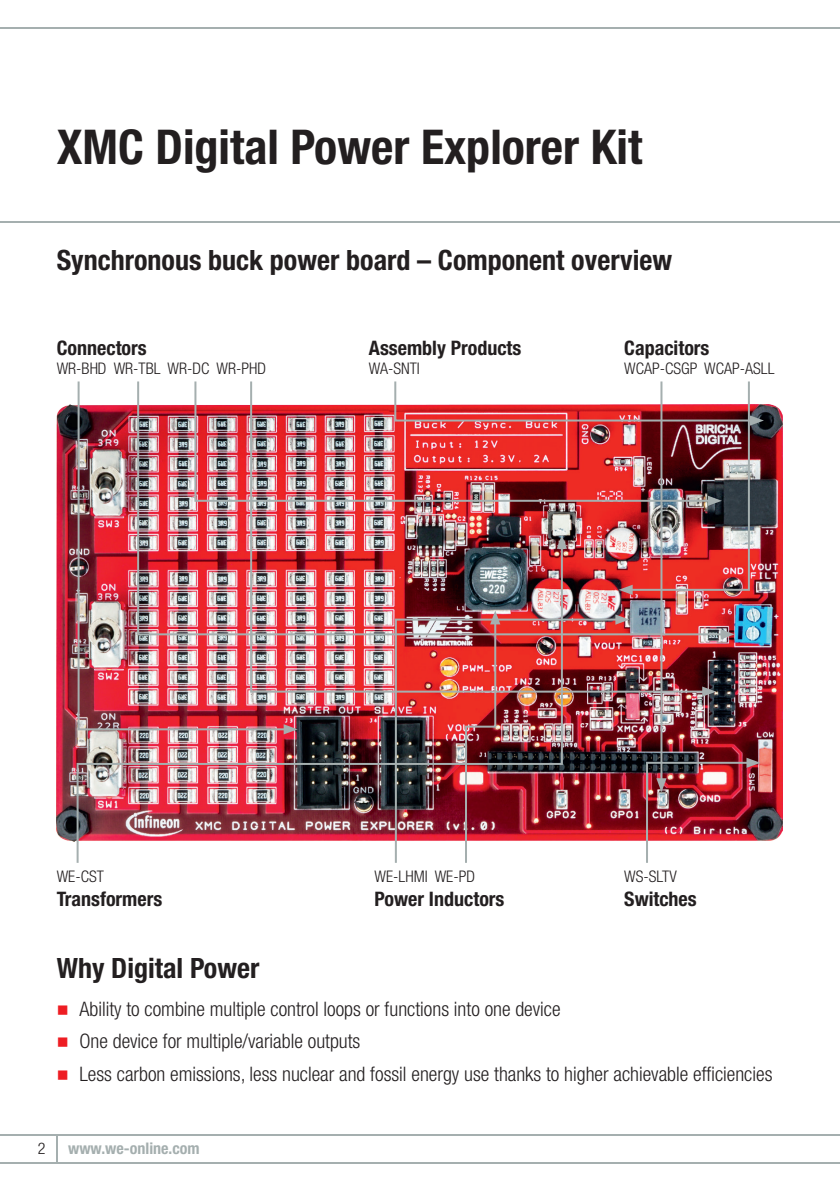
<style>
.page{position:relative;width:840px;height:1191px;background:#fff}
.page>*{position:absolute;margin:0;border:0;box-sizing:border-box;transform-origin:0 0}
.t1{font:700 condensed 48px "Helvetica Neue LT Pro";color:#231f20}
.t2{font:700 condensed 28px "Helvetica Neue LT Pro";color:#231f20}
.t3{font:300 condensed 20px/32px "Helvetica Neue LT Pro";color:#231f20}
.t4{font:700 condensed 20px "Helvetica Neue LT Pro";color:#231f20}
.t5{font:300 condensed 16px "Helvetica Neue LT Pro";color:#231f20}
.t6{font:700 condensed 16px "Helvetica Neue LT Pro";color:#a5afaf}
</style>
<div class="page">
<hr style="left:0;top:27px;width:839px;height:1px;background:#a5afaf">
<hr style="left:0;top:221px;width:839px;height:2px;background:#a5afaf">
<hr style="left:0;top:1162px;width:839px;height:2px;background:#a5afaf">
<hr style="left:0;top:1134px;width:839px;height:1px;background:#a5afaf">
<hr style="left:57px;top:1134px;width:1px;height:30px;background:#a5afaf">
<img style="left:57px;top:405px;width:724px;height:436px">
<img style="left:77px;top:381px;width:59px;height:163px">
<img style="left:136px;top:381px;width:589px;height:255px">
<svg style="left:720px;top:629px;width:14px;height:10px"></svg>
<img style="left:193px;top:381px;width:56px;height:122px">
<img style="left:249px;top:381px;width:458px;height:312px">
<svg style="left:701px;top:686px;width:14px;height:10px"></svg>
<hr style="left:660px;top:381px;width:2px;height:400px;background:#a5afaf">
<img style="left:76px;top:544px;width:487px;height:319px">
<img style="left:393px;top:381px;width:370px;height:214px">
<img style="left:393px;top:617px;width:227px;height:246px">
<svg style="left:615px;top:614px;width:14px;height:10px"></svg>
<img style="left:463px;top:610px;width:37px;height:253px">
<img style="left:644px;top:757px;width:116px;height:106px">
<h1 class="t1" style="left:57px;top:118px;width:586px">XMC Digital Power Explorer Kit</h1>
<h2 class="t2" style="left:57px;top:243px;width:616px">Synchronous buck power board – Component overview</h2>
<p class="t4" style="left:57px;top:335px;width:91px">Connectors</p>
<p class="t5" style="left:57px;top:359px;width:211px">WR-BHD WR-TBL WR-DC WR-PHD</p>
<p class="t4" style="left:369px;top:335px;width:154px">Assembly Products</p>
<p class="t5" style="left:369px;top:359px;width:52px">WA-SNTI</p>
<p class="t4" style="left:624px;top:335px;width:87px">Capacitors</p>
<p class="t5" style="left:624px;top:359px;width:152px">WCAP-CSGP WCAP-ASLL</p>
<p class="t5" style="left:57px;top:867px;width:49px">WE-CST</p>
<p class="t4" style="left:57px;top:886px;width:107px">Transformers</p>
<p class="t5" style="left:374px;top:867px;width:102px">WE-LHMI WE-PD</p>
<p class="t4" style="left:374px;top:886px;width:131px">Power Inductors</p>
<p class="t5" style="left:624px;top:867px;width:54px">WS-SLTV</p>
<p class="t4" style="left:624px;top:886px;width:74px">Switches</p>
<h2 class="t2" style="left:57px;top:951px;width:204px">Why Digital Power</h2>
<p class="t3" style="left:79px;top:993px;width:694px">Ability to combine multiple control loops or functions into one device<br>One device for multiple/variable outputs<br>Less carbon emissions, less nuclear and fossil energy use thanks to higher achievable efficiencies</p>
<p class="t5" style="left:38px;top:1139px;width:9px">2</p>
<p class="t6" style="left:68px;top:1138px;width:133px">www.we-online.com</p>
</div>
